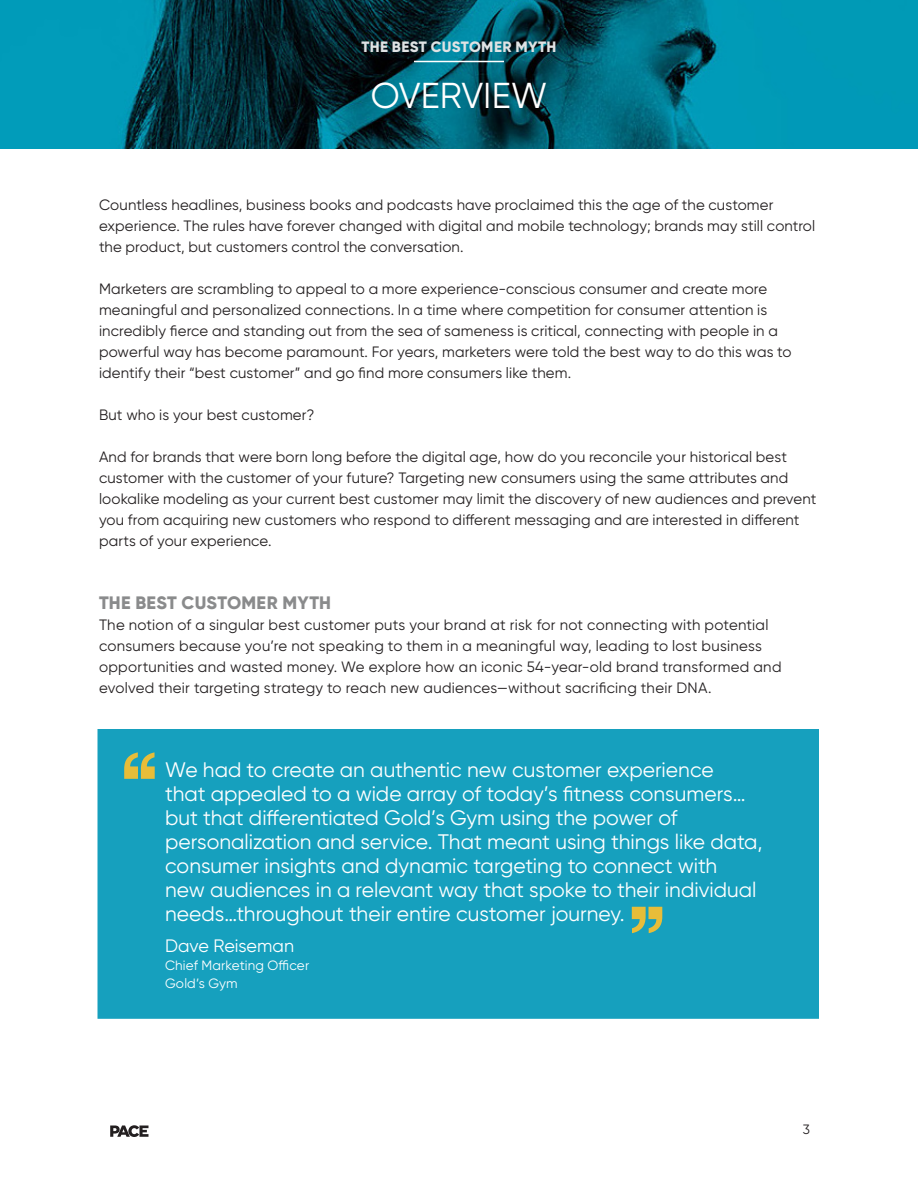
<style>
.page{position:relative;width:918px;height:1188px;background:#fff}
.page>*{position:absolute;margin:0;border:0;box-sizing:border-box;transform-origin:0 0}
.t1{font:36px "Gilroy";color:#fff}
.Paragraph_Style_1{font:21px/24px "Gilroy";color:#fff}
.t2{font:800 18px "Gilroy";letter-spacing:.015em;color:#8a8b8c}
.Paragraph_Style_1-2{font:18px "Gilroy";color:#fff}
.Body_Copy{font:15px/21px "Gilroy";letter-spacing:.01em;color:#231f20}
.t3{font:800 15px "Gilroy";letter-spacing:.02em;color:#e0e3e4}
.Paragraph_Style_1-3{font:13.5px "Gilroy";letter-spacing:.01em;color:#fff}
.t4{font:13.5px "Gilroy";color:#231f20}
</style>
<div class="page">
<img style="left:0;top:0;width:918px;height:148px">
<svg style="left:110px;top:1125px;width:39px;height:12px"></svg>
<div style="left:98px;top:729px;width:721px;height:290px;background:#16a0be;border:2px solid #16a0be"></div>
<hr style="left:414px;top:61px;width:90px;height:1px;background:#fff">
<svg style="left:124px;top:752px;width:31px;height:27px"></svg>
<svg style="left:632px;top:907px;width:30px;height:26px"></svg>
<p class="t3" style="left:362px;top:38px;width:196px">THE BEST CUSTOMER MYTH</p>
<p class="t1" style="left:371px;top:73px;width:178px">OVERVIEW</p>
<p class="Body_Copy" style="left:99px;top:194px;width:718px">Countless headlines, business books and podcasts have proclaimed this the age of the customer experience. The rules have forever changed with digital and mobile technology; brands may still control the product, but customers control the conversation.</p>
<p class="Body_Copy" style="left:99px;top:278px;width:694px">Marketers are scrambling to appeal to a more experience-conscious consumer and create more meaningful and personalized connections. In a time where competition for consumer attention is incredibly fierce and standing out from the sea of sameness is critical, connecting with people in a powerful way has become paramount. For years, marketers were told the best way to do this was to identify their “best customer” and go find more consumers like them.</p>
<p class="Body_Copy" style="left:99px;top:404px;width:217px">But who is your best customer?</p>
<p class="Body_Copy" style="left:99px;top:446px;width:719px">And for brands that were born long before the digital age, how do you reconcile your historical best customer with the customer of your future? Targeting new consumers using the same attributes and lookalike modeling as your current best customer may limit the discovery of new audiences and prevent you from acquiring new customers who respond to different messaging and are interested in different parts of your experience.</p>
<p class="t2" style="left:99px;top:591px;width:233px">THE BEST CUSTOMER MYTH</p>
<p class="Body_Copy" style="left:99px;top:614px;width:684px">The notion of a singular best customer puts your brand at risk for not connecting with potential consumers because you’re not speaking to them in a meaningful way, leading to lost business opportunities and wasted money. We explore how an iconic 54-year-old brand transformed and evolved their targeting strategy to reach new audiences—without sacrificing their DNA.</p>
<p class="Paragraph_Style_1" style="left:165px;top:757px;width:599px">We had to create an authentic new customer experience<br>that appealed to a wide array of today’s fitness consumers… but that differentiated Gold’s Gym using the power of personalization and service. That meant using things like data, consumer insights and dynamic targeting to connect with new audiences in a relevant way that spoke to their individual needs…throughout their entire customer journey.</p>
<p class="Paragraph_Style_1-2" style="left:165px;top:935px;width:130px">Dave Reiseman</p>
<p class="Paragraph_Style_1-3" style="left:165px;top:958px;width:146px">Chief Marketing Officer</p>
<p class="Paragraph_Style_1-3" style="left:165px;top:976px;width:74px">Gold’s Gym</p>
<p class="t4" style="left:803px;top:1121px;width:9px">3</p>
</div>
